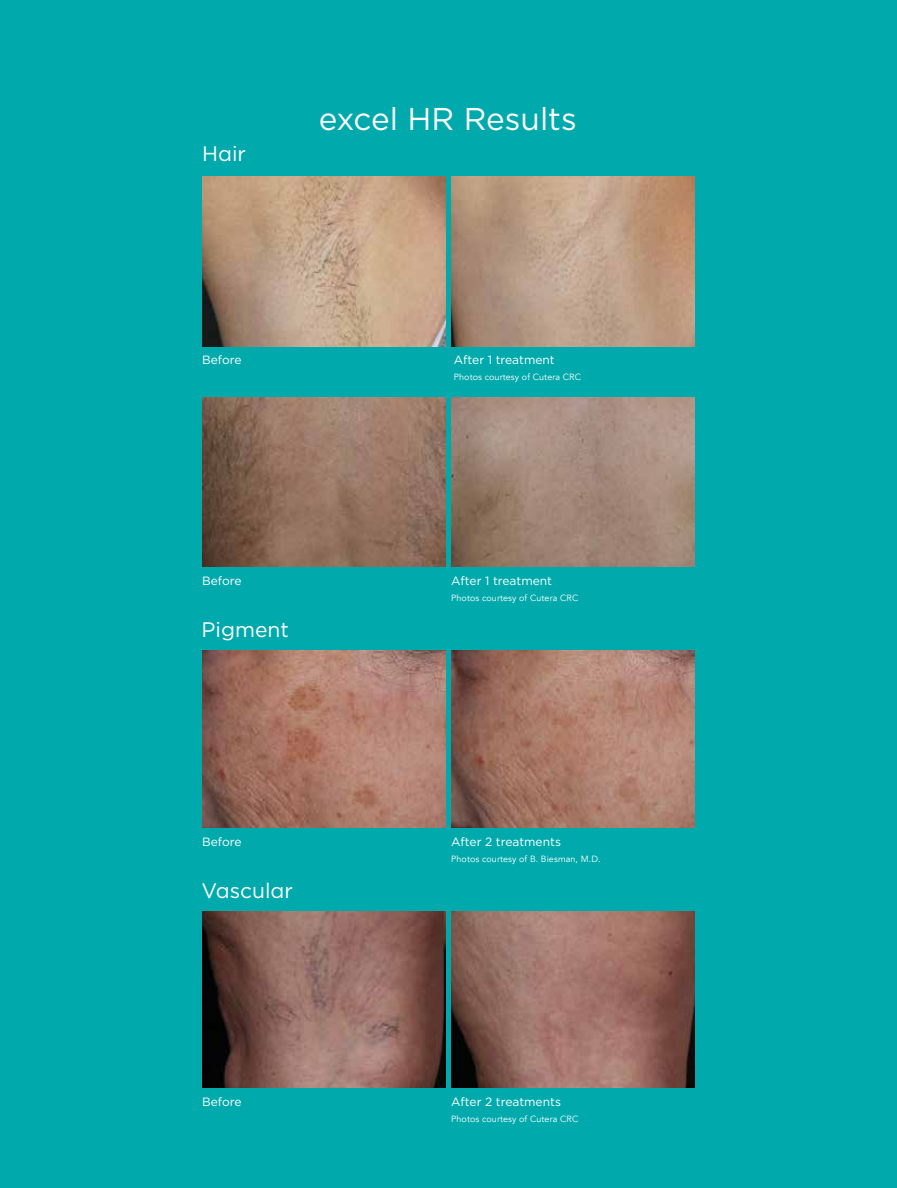
<style>
.page{position:relative;width:897px;height:1188px;background:#fff}
.page>*{position:absolute;margin:0;border:0;box-sizing:border-box;transform-origin:0 0}
.t1{font:31.5px "Gotham";color:#fff}
.t2{font:21px "Gotham";color:#fff}
.t3{font:12px "Gotham";color:#fff}
.t4{font:9px "Avenir";letter-spacing:.01em;color:#fff}
</style>
<div class="page">
<div style="left:0;top:0;width:896px;height:1188px;background:#00aaac"></div>
<img style="left:202px;top:651px;width:243px;height:177px">
<img style="left:451px;top:651px;width:243px;height:177px">
<img style="left:202px;top:911px;width:243px;height:177px">
<img style="left:451px;top:911px;width:243px;height:177px">
<img style="left:202px;top:177px;width:243px;height:169px">
<img style="left:451px;top:177px;width:243px;height:169px">
<img style="left:202px;top:398px;width:243px;height:169px">
<img style="left:451px;top:398px;width:243px;height:169px">
<h2 class="t2" style="left:202px;top:140px;width:45px">Hair</h2>
<h1 class="t1" style="left:319px;top:99px;width:259px">excel HR Results</h1>
<h3 class="t3" style="left:202px;top:352px;width:41px">Before</h3>
<h3 class="t3" style="left:454px;top:352px;width:102px">After 1 treatment</h3>
<p class="t4" style="left:454px;top:372px;width:129px">Photos courtesy of Cutera CRC</p>
<h3 class="t3" style="left:202px;top:573px;width:41px">Before</h3>
<h3 class="t3" style="left:451px;top:573px;width:102px">After 1 treatment</h3>
<p class="t4" style="left:451px;top:593px;width:129px">Photos courtesy of Cutera CRC</p>
<h2 class="t2" style="left:201px;top:616px;width:89px">Pigment</h2>
<h3 class="t3" style="left:202px;top:834px;width:41px">Before</h3>
<h3 class="t3" style="left:451px;top:834px;width:111px">After 2 treatments</h3>
<p class="t4" style="left:451px;top:854px;width:151px">Photos courtesy of B. Biesman, M.D.</p>
<h2 class="t2" style="left:201px;top:877px;width:93px">Vascular</h2>
<h3 class="t3" style="left:202px;top:1094px;width:41px">Before</h3>
<h3 class="t3" style="left:451px;top:1094px;width:111px">After 2 treatments</h3>
<p class="t4" style="left:451px;top:1114px;width:129px">Photos courtesy of Cutera CRC</p>
</div>
